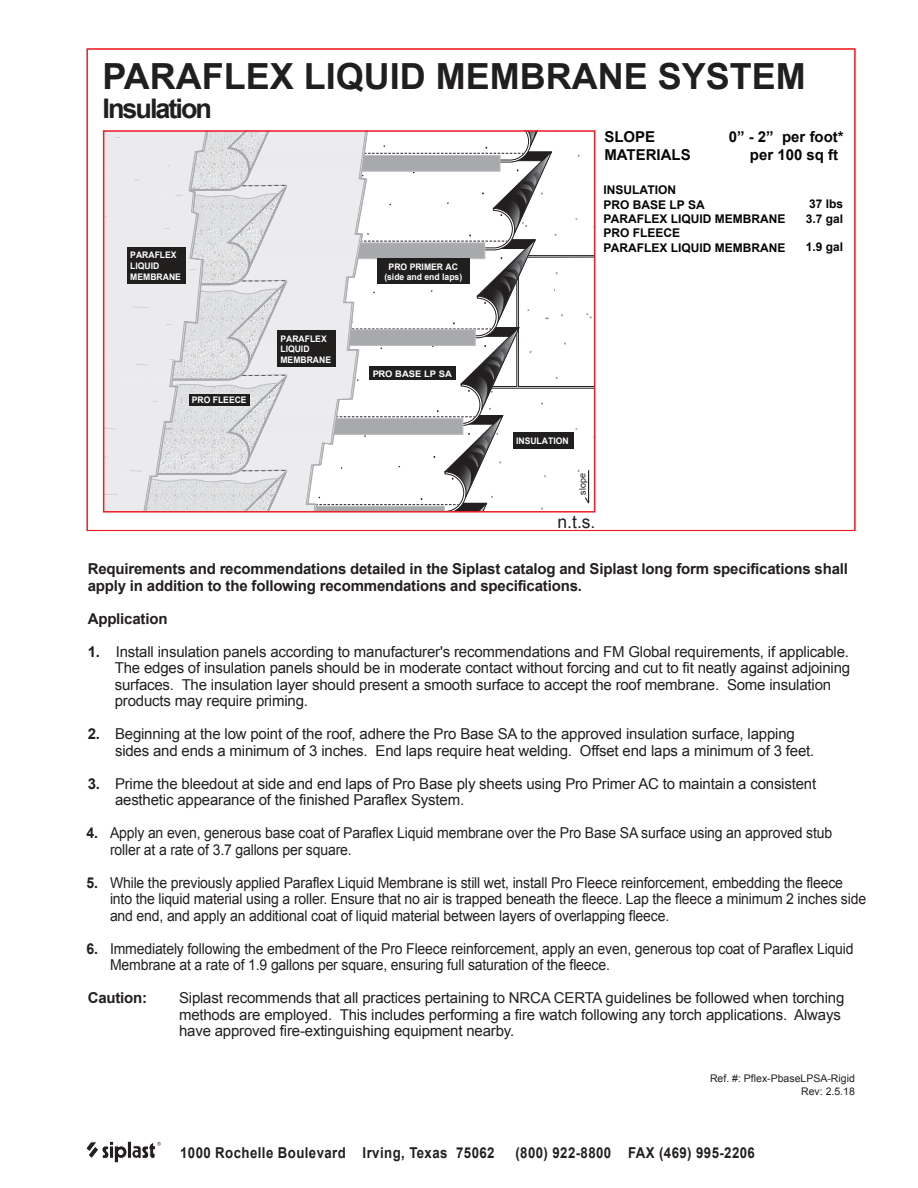
<style>
.page{position:relative;width:918px;height:1188px;background:#fff}
.page>*{position:absolute;margin:0;border:0;box-sizing:border-box;transform-origin:0 0}
.t1{font:700 36px "Arial";color:#211e1e}
.t2{font:700 27px "Arial";letter-spacing:-.075em;color:#211e1e}
.t3{font:17.55px "Arial";color:#231f20}
.t4{font:15px/16.5px "Arial";letter-spacing:-.01em;color:#231f20}
.t5{font:15px/16.5px "Arial";letter-spacing:-.01em;color:#231f20;scale:.94 1}
.t6{font:700 15px/16.5px "Arial";letter-spacing:-.01em;color:#231f20}
.t7{font:700 15px "Arial";letter-spacing:.03em;color:#231f20;scale:.88 1}
.t8{font:700 15px "Arial";color:#060706}
.t9{font:700 12px/14.4px "Arial";color:#050504}
.t10{font:10.5px/12.6px "Arial";color:#231f20;text-align:right}
.t11{font:700 9px/10.8px "Arial";color:#fff;scale:.96 1}
.t12{font:700 9px "Arial";color:#fff;scale:1.05 1}
.t13{font:9px "Arial";color:#231f20}
.s1{font-weight:700}
</style>
<div class="page">
<svg style="left:104px;top:131px;width:491px;height:380px"></svg>
<svg style="left:86px;top:1141px;width:75px;height:22px"></svg>
<div style="left:369px;top:367px;width:87px;height:13px;background:#211e1e"></div>
<div style="left:127px;top:247px;width:59px;height:36px;background:#211e1e"></div>
<div style="left:278px;top:330px;width:58px;height:37px;background:#211e1e"></div>
<div style="left:513px;top:432px;width:61px;height:16px;background:#211e1e"></div>
<div style="left:189px;top:394px;width:60px;height:12px;background:#211e1e"></div>
<div style="left:377px;top:258px;width:93px;height:26px;background:#211e1e"></div>
<h1 class="t1" style="left:103px;top:51px;width:705px">PARAFLEX LIQUID MEMBRANE SYSTEM</h1>
<p class="t8" style="left:604px;top:126px;width:52px">SLOPE</p>
<p class="t8" style="left:729px;top:126px;width:117px">0” - 2” per foot*</p>
<p class="t8" style="left:604px;top:144px;width:88px">MATERIALS</p>
<p class="t8" style="left:750px;top:144px;width:90px">per 100 sq ft</p>
<h2 class="t2" style="left:103px;top:89px;width:111px">Insulation</h2>
<p class="t11" style="left:130px;top:250px;width:54px">PARAFLEX<br>LIQUID<br>MEMBRANE</p>
<p class="t11" style="left:192px;top:394px;width:59px">PRO FLEECE</p>
<p class="t11" style="left:280px;top:333px;width:54px">PARAFLEX<br>LIQUID<br>MEMBRANE</p>
<p class="t11" style="left:384px;top:261px;width:83px;text-align:center">PRO PRIMER AC (side and end laps)</p>
<p class="t12" style="left:373px;top:368px;width:77px">PRO BASE LP SA</p>
<p class="t9" style="left:604px;top:183px;width:183px">INSULATION<br>PRO BASE LP SA<br>PARAFLEX LIQUID MEMBRANE<br>PRO FLEECE<br>PARAFLEX LIQUID MEMBRANE</p>
<p class="t9" style="left:806px;top:197px;width:39px">37 lbs<br>3.7 gal</p>
<p class="t9" style="left:806px;top:240px;width:39px">1.9 gal</p>
<p class="t11" style="left:516px;top:435px;width:56px">INSULATION</p>
<p class="t13" style="left:577px;top:495px;width:23px;rotate:-91deg">slope</p>
<p class="t3" style="left:558px;top:510px;width:40px">n.t.s.</p>
<p class="t6" style="left:88px;top:561px;width:762px">Requirements and recommendations detailed in the Siplast catalog and Siplast long form specifications shall apply in addition to the following recommendations and specifications.</p>
<p class="t6" style="left:88px;top:611px;width:81px">Application</p>
<p class="t4" style="left:115px;top:643px;width:737px;text-indent:-27px"><span class="s1">1.</span> Install insulation panels according to manufacturer's recommendations and FM Global requirements, if applicable.<br>The edges of insulation panels should be in moderate contact without forcing and cut to fit neatly against adjoining surfaces. The insulation layer should present a smooth surface to accept the roof membrane. Some insulation products may require priming.</p>
<p class="t4" style="left:115px;top:726px;width:701px;text-indent:-27px"><span class="s1">2.</span> Beginning at the low point of the roof, adhere the Pro Base SA to the approved insulation surface, lapping sides and ends a minimum of 3 inches. End laps require heat welding. Offset end laps a minimum of 3 feet.</p>
<p class="t4" style="left:115px;top:775px;width:703px;text-indent:-27px"><span class="s1">3.</span> Prime the bleedout at side and end laps of Pro Base ply sheets using Pro Primer AC to maintain a consistent aesthetic appearance of the finished Paraflex System.</p>
<p class="t5" style="left:110px;top:825px;width:770px;text-indent:-23px"><span class="s1">4.</span> Apply an even, generous base coat of Paraflex Liquid membrane over the Pro Base SA surface using an approved stub roller at a rate of 3.7 gallons per square.</p>
<p class="t5" style="left:110px;top:874px;width:806px;text-indent:-23px"><span class="s1">5.</span> While the previously applied Paraflex Liquid Membrane is still wet, install Pro Fleece reinforcement, embedding the fleece into the liquid material using a roller. Ensure that no air is trapped beneath the fleece. Lap the fleece a minimum 2 inches side and end, and apply an additional coat of liquid material between layers of overlapping fleece.</p>
<p class="t5" style="left:110px;top:940px;width:793px;text-indent:-23px"><span class="s1">6.</span> Immediately following the embedment of the Pro Fleece reinforcement, apply an even, generous top coat of Paraflex Liquid<br>Membrane at a rate of 1.9 gallons per square, ensuring full saturation of the fleece.</p>
<p class="t6" style="left:88px;top:990px;width:61px">Caution:</p>
<p class="t4" style="left:179px;top:990px;width:667px">Siplast recommends that all practices pertaining to NRCA CERTA guidelines be followed when torching methods are employed. This includes performing a fire watch following any torch applications. Always have approved fire-extinguishing equipment nearby.</p>
<p class="t10" style="left:710px;top:1072px;width:146px">Ref. #: Pflex-PbaseLPSA-Rigid<br>Rev: 2.5.18</p>
<p class="t7" style="left:180px;top:1142px;width:359px">1000 Rochelle Boulevard Irving, Texas 75062</p>
<p class="t7" style="left:515px;top:1142px;width:274px">(800) 922-8800 FAX (469) 995-2206</p>
</div>
